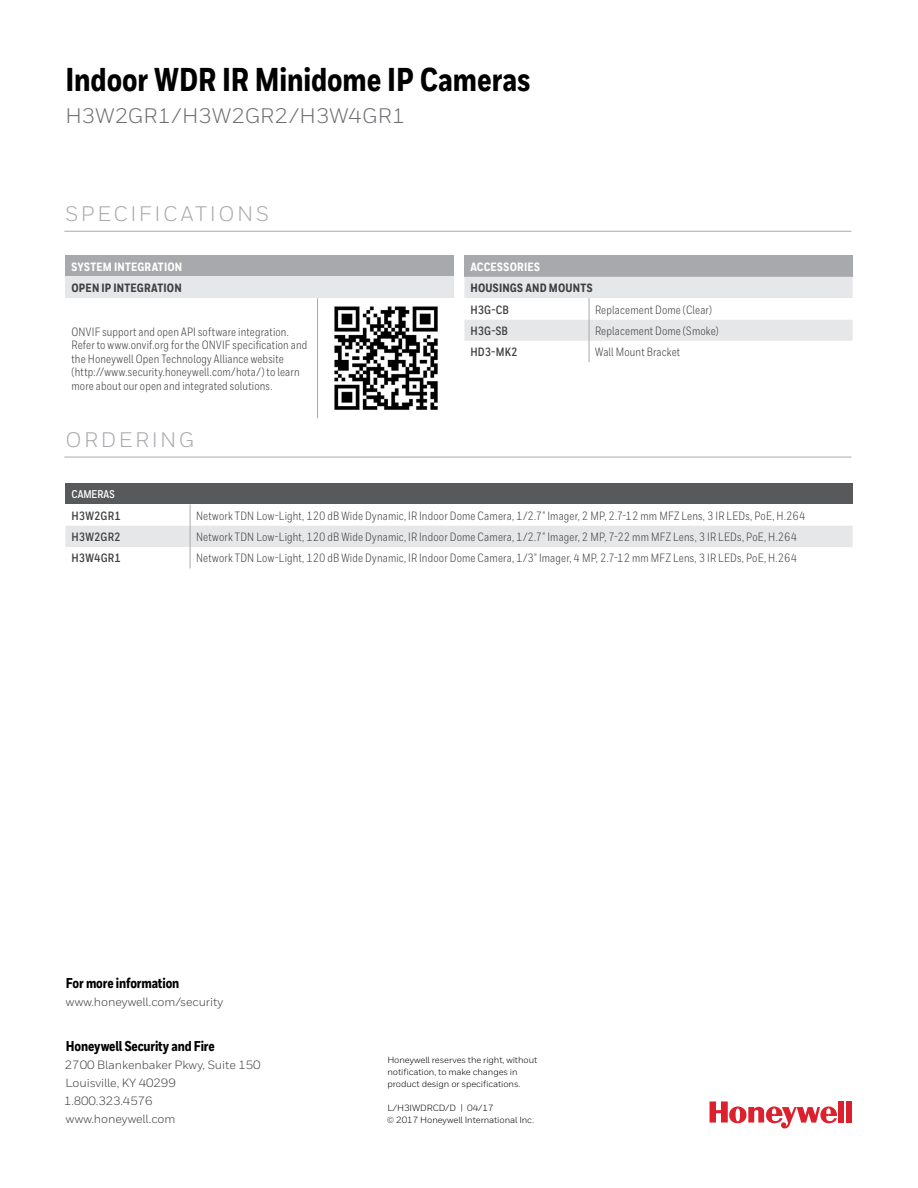
<style>
.page{position:relative;width:918px;height:1188px;background:#fff}
.page>*{position:absolute;margin:0;border:0;box-sizing:border-box;transform-origin:0 0}
.t1{font:800 33px "Honeywell Cond";letter-spacing:-.005em;color:#000}
.t2{font:21px "Honeywell Sans";letter-spacing:.015em;color:#6d6e71}
.t3{font:21px "Honeywell Sans";letter-spacing:.12em;color:#a7a9ac}
.t4{font:800 14.25px "Honeywell Cond";letter-spacing:-.01em;color:#000}
.t5{font:12px/13.5px "Honeywell Cond";letter-spacing:.015em;color:#414042}
.t6{font:12px/18px "Honeywell Sans";letter-spacing:-.01em;color:#414042}
.t7{font:700 12px "Honeywell Cond";letter-spacing:.015em;color:#414042}
.t8{font:800 12px "Honeywell Cond";letter-spacing:.02em;color:#414042}
.t9{font:800 12px "Honeywell Cond";letter-spacing:.02em;color:#fff}
.t10{font:700 11.25px "Honeywell Cond";letter-spacing:.005em;color:#fff}
.t11{font:9px/12px "Honeywell Sans";letter-spacing:-.01em;color:#000}
</style>
<div class="page">
<hr style="left:64px;top:457px;width:787px;height:1px;background:#a7a9ac">
<div style="left:464px;top:255px;width:389px;height:22px;background:#a7a9ac"></div>
<svg style="left:464px;top:277px;width:389px;height:85px"></svg>
<div style="left:65px;top:484px;width:788px;height:20px;background:#58595b"></div>
<svg style="left:65px;top:504px;width:788px;height:64px"></svg>
<div style="left:65px;top:255px;width:389px;height:22px;background:#a7a9ac"></div>
<div style="left:65px;top:277px;width:389px;height:21px;background:#e6e7e8"></div>
<hr style="left:317px;top:298px;width:1px;height:120px;background:#a7a9ac">
<img style="left:334px;top:306px;width:104px;height:104px">
<div style="left:838px;top:1101px;width:6px;height:22px;background:#dc202e"></div>
<div style="left:846px;top:1101px;width:6px;height:22px;background:#dc202e"></div>
<svg style="left:710px;top:1101px;width:127px;height:27px"></svg>
<hr style="left:64px;top:231px;width:787px;height:1px;background:#a7a9ac">
<h1 class="t1" style="left:65px;top:60px;width:466px">Indoor WDR IR Minidome IP Cameras</h1>
<h2 class="t2" style="left:65px;top:104px;width:341px">H3W2GR1/H3W2GR2/H3W4GR1</h2>
<h2 class="t3" style="left:65px;top:201px;width:205px">SPECIFICATIONS</h2>
<p class="t9" style="left:71px;top:259px;width:112px">SYSTEM INTEGRATION</p>
<p class="t8" style="left:71px;top:281px;width:112px">OPEN IP INTEGRATION</p>
<p class="t5" style="left:71px;top:325px;width:238px">ONVIF support and open API software integration.<br>Refer to www.onvif.org for the ONVIF specification and the Honeywell Open Technology Alliance website (http://www.security.honeywell.com/hota/) to learn more about our open and integrated solutions.</p>
<h2 class="t3" style="left:65px;top:427px;width:130px">ORDERING</h2>
<p class="t9" style="left:470px;top:259px;width:71px">ACCESSORIES</p>
<p class="t8" style="left:470px;top:281px;width:124px">HOUSINGS AND MOUNTS</p>
<p class="t7" style="left:470px;top:302px;width:40px">H3G-CB</p>
<p class="t5" style="left:595px;top:303px;width:118px">Replacement Dome (Clear)</p>
<p class="t7" style="left:470px;top:323px;width:39px">H3G-SB</p>
<p class="t5" style="left:595px;top:324px;width:125px">Replacement Dome (Smoke)</p>
<p class="t7" style="left:470px;top:345px;width:49px">HD3-MK2</p>
<p class="t5" style="left:595px;top:345px;width:87px">Wall Mount Bracket</p>
<p class="t10" style="left:71px;top:488px;width:45px">CAMERAS</p>
<p class="t7" style="left:71px;top:508px;width:51px">H3W2GR1</p>
<p class="t5" style="left:196px;top:509px;width:611px">Network TDN Low-Light, 120 dB Wide Dynamic, IR Indoor Dome Camera, 1/2.7" Imager, 2 MP, 2.7-12 mm MFZ Lens, 3 IR LEDs, PoE, H.264</p>
<p class="t7" style="left:71px;top:530px;width:51px">H3W2GR2</p>
<p class="t5" style="left:196px;top:530px;width:603px">Network TDN Low-Light, 120 dB Wide Dynamic, IR Indoor Dome Camera, 1/2.7" Imager, 2 MP, 7-22 mm MFZ Lens, 3 IR LEDs, PoE, H.264</p>
<p class="t7" style="left:71px;top:551px;width:51px">H3W4GR1</p>
<p class="t5" style="left:196px;top:552px;width:603px">Network TDN Low-Light, 120 dB Wide Dynamic, IR Indoor Dome Camera, 1/3" Imager, 4 MP, 2.7-12 mm MFZ Lens, 3 IR LEDs, PoE, H.264</p>
<p class="t4" style="left:66px;top:974px;width:115px">For more information</p>
<p class="t6" style="left:66px;top:992px;width:159px">www.honeywell.com/security</p>
<p class="t4" style="left:66px;top:1037px;width:150px">Honeywell Security and Fire</p>
<p class="t6" style="left:64px;top:1055px;width:198px">2700 Blankenbaker Pkwy, Suite 150<br>Louisville, KY 40299<br>1.800.323.4576 www.honeywell.com</p>
<p class="t11" style="left:387px;top:1053px;width:151px">Honeywell reserves the right, without notification, to make changes in product design or specifications.</p>
<p class="t11" style="left:387px;top:1101px;width:149px">L/H3IWDRCD/D | 04/17<br>© 2017 Honeywell International Inc.</p>
</div>
